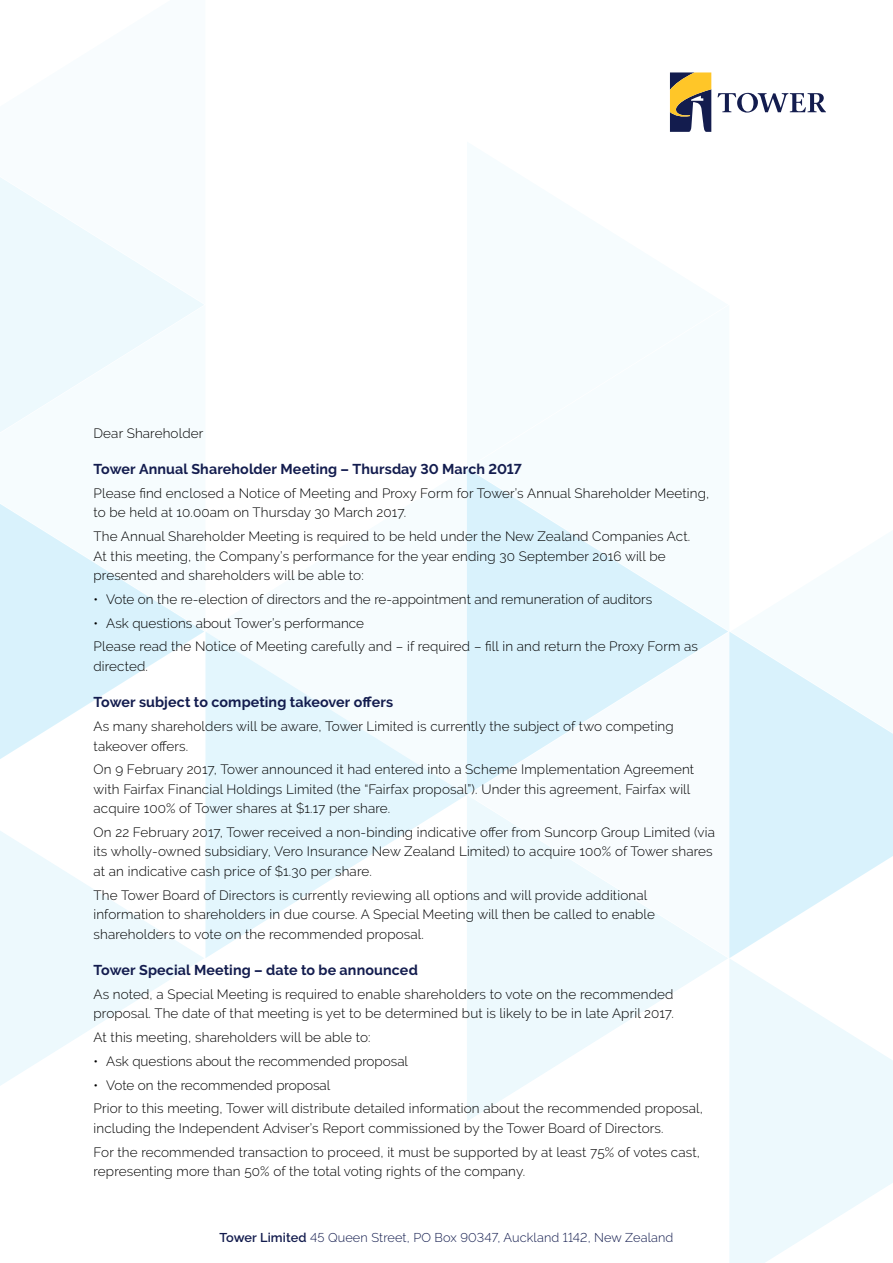
<style>
.page{position:relative;width:893px;height:1263px;background:#fff}
.page>*{position:absolute;margin:0;border:0;box-sizing:border-box;transform-origin:0 0}
.t1{font:700 14.25px "Raleway";letter-spacing:.01em;color:#131c4e}
.t2{font:300 13.5px/19.5px "Raleway";letter-spacing:.01em;color:#000}
.t3{font:300 12.75px "Raleway";letter-spacing:.01em;color:#131c4e}
.s1{font-weight:600}
</style>
<div class="page">
<svg style="left:0;top:504px;width:203px;height:127px;fill:#ddf4fc"></svg>
<svg style="left:468px;top:469px;width:259px;height:162px;fill:#dff4fc"></svg>
<svg style="left:730px;top:632px;width:163px;height:163px;fill:#d9f2fc"></svg>
<svg style="left:0;top:631px;width:204px;height:128px;fill:#d9f2fc"></svg>
<svg style="left:468px;top:631px;width:260px;height:163px;fill:#d9f2fc"></svg>
<svg style="left:730px;top:795px;width:163px;height:163px;fill:#d9f2fc"></svg>
<div style="left:0;top:177px;width:204px;height:255px;background:#f2fafe"></div>
<svg style="left:205px;top:631px;width:262px;height:327px"></svg>
<svg style="left:0;top:831px;width:204px;height:255px;fill:#f1fafe"></svg>
<svg style="left:467px;top:795px;width:261px;height:326px;fill:#edf9fd"></svg>
<svg style="left:729px;top:959px;width:164px;height:304px;fill:#edf9fd"></svg>
<div style="left:669px;top:71px;width:44px;height:62px;border:3px solid #fff"></div>
<svg style="left:718px;top:93px;width:108px;height:20px"></svg>
<svg style="left:670px;top:72px;width:41px;height:60px;background:#907f5b"></svg>
<p class="t2" style="left:94px;top:423px;width:111px">Dear Shareholder</p>
<p class="t1" style="left:94px;top:461px;width:430px">Tower Annual Shareholder Meeting – Thursday 30 March 2017</p>
<p class="t2" style="left:94px;top:483px;width:617px">Please find enclosed a Notice of Meeting and Proxy Form for Tower’s Annual Shareholder Meeting, to be held at 10.00am on Thursday 30 March 2017.</p>
<p class="t2" style="left:94px;top:527px;width:598px">The Annual Shareholder Meeting is required to be held under the New Zealand Companies Act.<br>At this meeting, the Company’s performance for the year ending 30 September 2016 will be presented and shareholders will be able to:</p>
<p class="t2" style="left:94px;top:589px;width:560px">• Vote on the re-election of directors and the re-appointment and remuneration of auditors</p>
<p class="t2" style="left:94px;top:611px;width:606px;line-height:23.7px">• Ask questions about Tower’s performance<br>Please read the Notice of Meeting carefully and – if required – fill in and return the Proxy Form as</p>
<p class="t2" style="left:94px;top:656px;width:56px">directed.</p>
<p class="t1" style="left:94px;top:694px;width:301px">Tower subject to competing takeover offers</p>
<p class="t2" style="left:94px;top:716px;width:582px">As many shareholders will be aware, Tower Limited is currently the subject of two competing takeover offers.</p>
<p class="t2" style="left:94px;top:760px;width:602px">On 9 February 2017, Tower announced it had entered into a Scheme Implementation Agreement with Fairfax Financial Holdings Limited (the “Fairfax proposal”). Under this agreement, Fairfax will acquire 100% of Tower shares at $1.17 per share.</p>
<p class="t2" style="left:94px;top:822px;width:623px">On 22 February 2017, Tower received a non-binding indicative offer from Suncorp Group Limited (via its wholly-owned subsidiary, Vero Insurance New Zealand Limited) to acquire 100% of Tower shares at an indicative cash price of $1.30 per share.</p>
<p class="t2" style="left:94px;top:885px;width:563px">The Tower Board of Directors is currently reviewing all options and will provide additional information to shareholders in due course. A Special Meeting will then be called to enable shareholders to vote on the recommended proposal.</p>
<p class="t1" style="left:94px;top:962px;width:326px">Tower Special Meeting – date to be announced</p>
<p class="t2" style="left:94px;top:984px;width:582px">As noted, a Special Meeting is required to enable shareholders to vote on the recommended proposal. The date of that meeting is yet to be determined but is likely to be in late April 2017.</p>
<p class="t2" style="left:94px;top:1027px;width:278px">At this meeting, shareholders will be able to:</p>
<p class="t2" style="left:94px;top:1051px;width:316px">• Ask questions about the recommended proposal</p>
<p class="t2" style="left:94px;top:1073px;width:611px;line-height:23.7px">• Vote on the recommended proposal<br>Prior to this meeting, Tower will distribute detailed information about the recommended proposal,</p>
<p class="t2" style="left:94px;top:1116px;width:608px;line-height:23.7px">including the Independent Adviser’s Report commissioned by the Tower Board of Directors.<br>For the recommended transaction to proceed, it must be supported by at least 75% of votes cast,</p>
<p class="t2" style="left:94px;top:1161px;width:433px">representing more than 50% of the total voting rights of the company.</p>
<p class="t3" style="left:220px;top:1230px;width:455px"><span class="s1">Tower Limited</span> 45 Queen Street, PO Box 90347, Auckland 1142, New Zealand</p>
</div>
